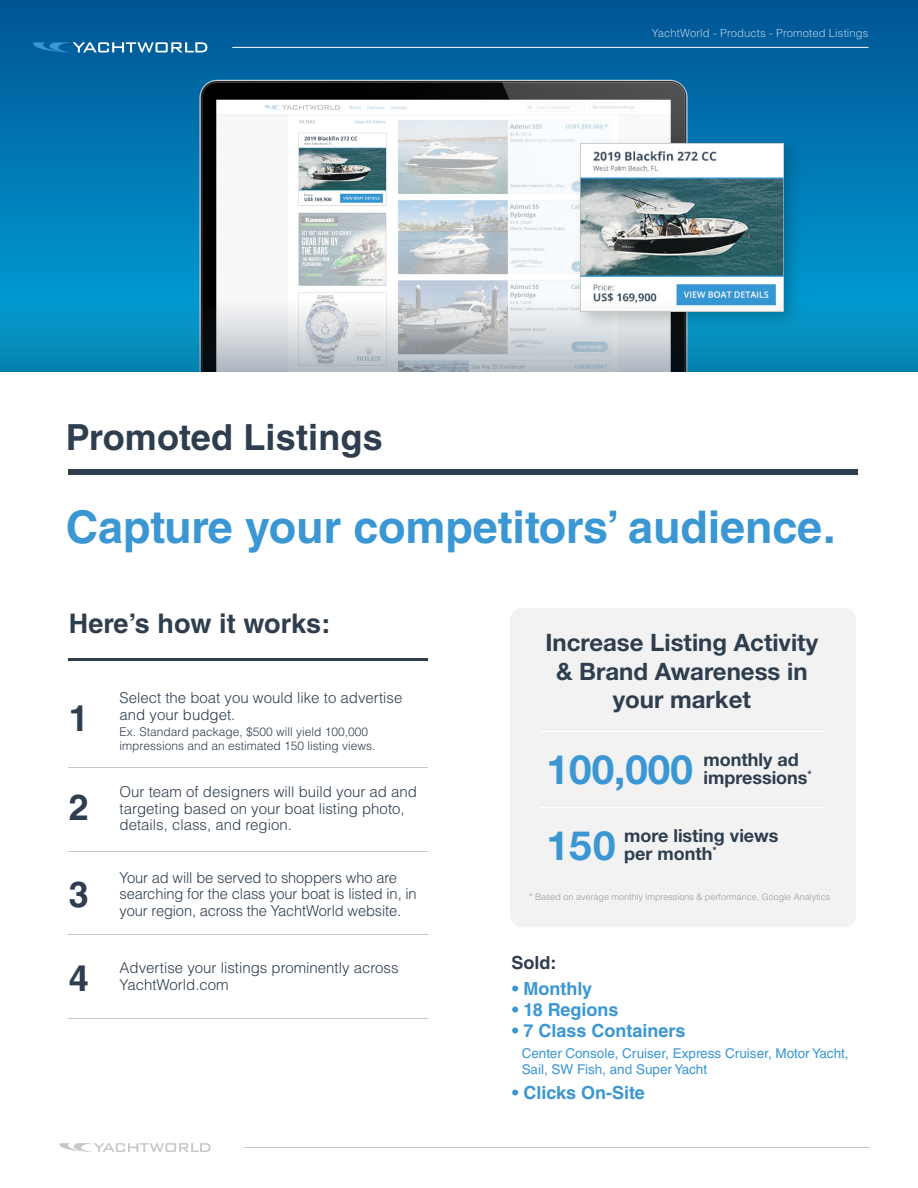
<style>
.page{position:relative;width:918px;height:1188px;background:#fff}
.page>*{position:absolute;margin:0;border:0;box-sizing:border-box;transform-origin:0 0}
.t1{font:700 45px "Helvetica LT Std";letter-spacing:-.005em;color:#3a97d3}
.t2{font:700 40.5px "Helvetica Neue LT Std";color:#3a97d3}
.t3{font:700 36px "Helvetica LT Std";letter-spacing:.005em;color:#2e3e4e}
.t4{font:700 27px "Helvetica LT Std";letter-spacing:.005em;color:#2e3e4e}
.t5{font:700 24px/28.5px "Helvetica Neue LT Std";color:#2e3e4e;text-align:center}
.t6{font:700 18px "Helvetica LT Std";color:#3a97d3}
.t7{font:700 18px/18px "Helvetica Neue LT Std";color:#2e3e4e}
.t8{font:700 18px "Helvetica LT Std";color:#2e3e4e}
.t9{font:300 15px/16.5px "Helvetica LT Std";color:#2e3e4e}
.t10{font:13.5px/16.5px "Helvetica LT Std";color:#3a97d3}
.t11{font:300 12px/13.5px "Helvetica LT Std";color:#2e3e4e}
.t12{font:300 11.25px "Helvetica LT Std";letter-spacing:.01em;color:#fff}
.t13{font:300 9px "Helvetica LT Std";color:#9b9b9b}
</style>
<div class="page">
<svg style="left:0;top:0;width:918px;height:298px;background:#0070ac"></svg>
<img style="left:105px;top:13px;width:638px;height:285px">
<img style="left:569px;top:131px;width:238px;height:167px">
<img style="left:581px;top:143px;width:202px;height:155px">
<svg style="left:0;top:298px;width:918px;height:73px;background:#6bacc5"></svg>
<svg style="left:33px;top:42px;width:174px;height:10px"></svg>
<div style="left:68px;top:469px;width:790px;height:6px;background:#2e3e4e"></div>
<hr style="left:232px;top:47px;width:636px;height:1px;background:#fff">
<hr style="left:68px;top:658px;width:360px;height:3px;background:#2e3e4e">
<hr style="left:68px;top:767px;width:360px;height:1px;background:#c6c6c6">
<hr style="left:68px;top:851px;width:360px;height:1px;background:#c6c6c6">
<hr style="left:68px;top:934px;width:360px;height:1px;background:#c6c6c6">
<hr style="left:68px;top:1018px;width:360px;height:1px;background:#c6c6c6">
<div style="left:510px;top:608px;width:346px;height:319px;background:#f2f2f2;border-radius:12px"></div>
<hr style="left:540px;top:807px;width:284px;height:1px;background:#fff">
<hr style="left:540px;top:731px;width:284px;height:1px;background:#fff">
<svg style="left:59px;top:1143px;width:152px;height:9px"></svg>
<hr style="left:244px;top:1147px;width:626px;height:1px;background:#c6c6c6">
<h3 class="t3" style="left:66px;top:415px;width:318px">Promoted Listings</h3>
<p class="t12" style="left:652px;top:26px;width:218px">YachtWorld - Products - Promoted Listings</p>
<h1 class="t1" style="left:66px;top:500px;width:771px">Capture your competitors’ audience.</h1>
<h3 class="t4" style="left:69px;top:607px;width:263px">Here’s how it works:</h3>
<h3 class="t3" style="left:69px;top:696px;width:22px">1</h3>
<h3 class="t3" style="left:69px;top:785px;width:22px">2</h3>
<h3 class="t3" style="left:69px;top:872px;width:22px">3</h3>
<h3 class="t3" style="left:69px;top:956px;width:22px">4</h3>
<p class="t9" style="left:120px;top:690px;width:284px">Select the boat you would like to advertise and your budget.</p>
<p class="t11" style="left:120px;top:725px;width:257px">Ex. Standard package, $500 will yield 100,000 impressions and an estimated 150 listing views.</p>
<p class="t9" style="left:120px;top:783px;width:299px">Our team of designers will build your ad and targeting based on your boat listing photo, details, class, and region.</p>
<p class="t9" style="left:120px;top:869px;width:299px">Your ad will be served to shoppers who are searching for the class your boat is listed in, in your region, across the YachtWorld website.</p>
<p class="t9" style="left:120px;top:959px;width:280px">Advertise your listings prominently across<br>YachtWorld.com</p>
<h3 class="t5" style="left:545px;top:628px;width:274px">Increase Listing Activity &amp; Brand Awareness in your market</h3>
<h2 class="t2" style="left:547px;top:745px;width:148px">100,000</h2>
<p class="t7" style="left:703px;top:750px;width:110px">monthly ad impressions<sup>*</sup></p>
<h2 class="t2" style="left:547px;top:820px;width:70px">150</h2>
<p class="t7" style="left:624px;top:826px;width:156px">more listing views per month<sup>*</sup></p>
<p class="t13" style="left:529px;top:892px;width:303px">* Based on average monthly impressions &amp; performance, Google Analytics</p>
<p class="t8" style="left:512px;top:951px;width:46px">Sold:</p>
<p class="t6" style="left:512px;top:977px;width:82px">• Monthly</p>
<p class="t6" style="left:512px;top:998px;width:108px">• 18 Regions</p>
<p class="t6" style="left:512px;top:1019px;width:175px">• 7 Class Containers</p>
<p class="t10" style="left:522px;top:1045px;width:328px">Center Console, Cruiser, Express Cruiser, Motor Yacht,<br>Sail, SW Fish, and Super Yacht</p>
<p class="t6" style="left:512px;top:1081px;width:134px">• Clicks On-Site</p>
</div>
